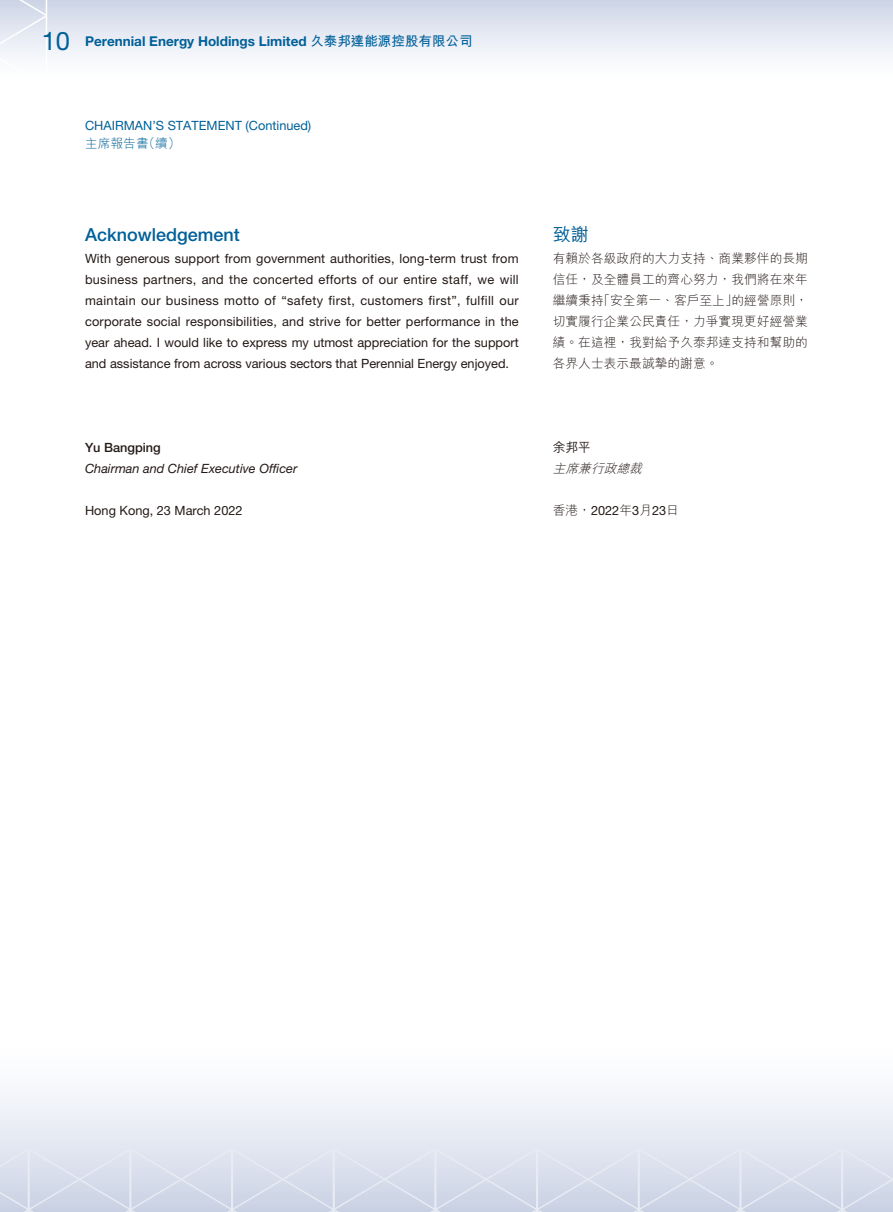
<style>
.page{position:relative;width:893px;height:1212px;background:#fff}
.page>*{position:absolute;margin:0;border:0;box-sizing:border-box;transform-origin:0 0}
.t1{font:500 18px "Helvetica Neue LT Std";color:#006098}
.t2{font:500 18px "M Hei HK";color:#006098}
.t3{font:700 13.5px "Helvetica Neue LT Std";color:#006098}
.t4{font:12.75px/21px "Helvetica Neue LT Std";color:#231916;text-align:justify}
.t5{font:300 12.75px/21px "M Hei HK";color:#231916;text-align:justify}
.t6{font:italic 12.75px "Helvetica Neue LT Std";color:#231916}
.t7{font:12.75px "Helvetica Neue LT Std";color:#006098}
.t8{font:500 12.75px "Helvetica Neue LT Std";color:#231916}
.t9{font:300 12.75px "M Hei HK";color:#006098}
.t10{font:italic 300 12.75px "M Hei HK";color:#231916}
.t11{font:500 12.75px "M Hei HK";color:#231916}
.s1{font-weight:400;font-size:25.5px}
.s2{font-family:"M Hei HK"}
.s3{font-family:"M Hei HK";font-weight:300}
</style>
<div class="page">
<div style="left:0;top:0;width:893px;height:109px;background:linear-gradient(to bottom,#d3dae9,#fff)"></div>
<svg style="left:0;top:1093px;width:893px;height:54px"></svg>
<svg style="left:0;top:0;width:49px;height:109px"></svg>
<hr style="left:46px;top:0;width:1px;height:300px;background:#fff">
<svg style="left:0;top:1147px;width:893px;height:65px;background:#d7ddea"></svg>
<hr style="left:28px;top:1149px;width:1px;height:63px;background:#e7ebf3">
<p class="t3" style="left:42px;top:33px;width:432px"><span class="s1">10</span> Perennial Energy Holdings Limited <span class="s2">久泰邦達能源控股有限公司</span></p>
<p class="t7" style="left:85px;top:118px;width:228px">CHAIRMAN’S STATEMENT (Continued)</p>
<p class="t9" style="left:85px;top:137px;width:97px">主席報告書（續）</p>
<h1 class="t1" style="left:85px;top:224px;width:156px">Acknowledgement</h1>
<p class="t4" style="left:85px;top:248px;width:435px">With generous support from government authorities, long-term trust from business partners, and the concerted efforts of our entire staff, we will maintain our business motto of “safety first, customers first”, fulfill our corporate social responsibilities, and strive for better performance in the year ahead. I would like to express my utmost appreciation for the support and assistance from across various sectors that Perennial Energy enjoyed.</p>
<p class="t8" style="left:85px;top:439px;width:77px">Yu Bangping</p>
<p class="t6" style="left:85px;top:460px;width:214px">Chairman and Chief Executive Officer</p>
<p class="t4" style="left:85px;top:500px;width:159px">Hong Kong, 23 March 2022</p>
<h1 class="t2" style="left:553px;top:222px;width:37px">致謝</h1>
<p class="t5" style="left:553px;top:248px;width:257px">有賴於各級政府的大力支持、商業夥伴的長期信任，及全體員工的齊心努力，我們將在來年繼續秉持「安全第一、客戶至上」的經營原則，切實履行企業公民責任，力爭實現更好經營業績。在這裡，我對給予久泰邦達支持和幫助的各界人士表示最誠摯的謝意。</p>
<p class="t11" style="left:553px;top:438px;width:40px">余邦平</p>
<p class="t10" style="left:553px;top:462px;width:94px">主席兼行政總裁</p>
<p class="t4" style="left:553px;top:500px;width:128px"><span class="s3">香港，</span>2022<span class="s3">年</span>3<span class="s3">月</span>23<span class="s3">日</span></p>
</div>
